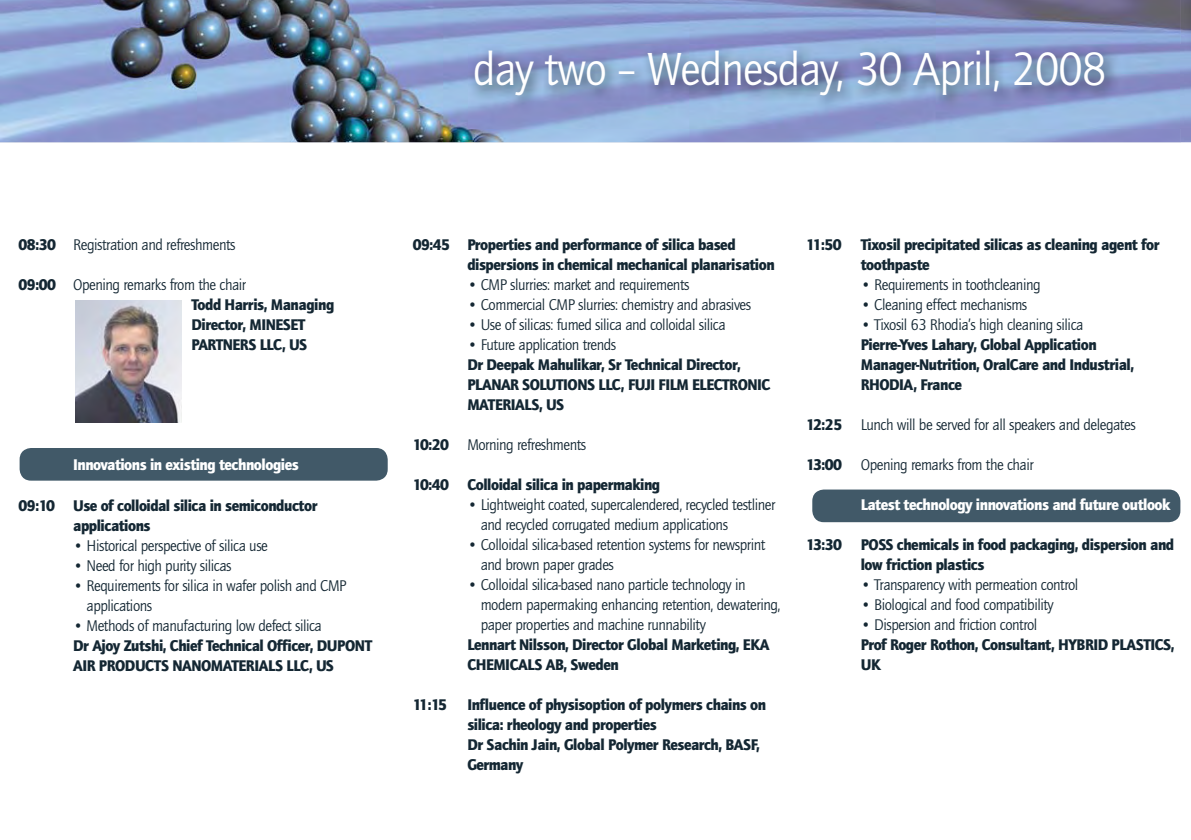
<style>
.page{position:relative;width:1191px;height:840px;background:#fff}
.page>*{position:absolute;margin:0;border:0;box-sizing:border-box;transform-origin:0 0}
.t1{font:48px "ITC Quay Sans";letter-spacing:-.02em;color:#fff;scale:.95 1}
.t2{font:16px/20px "ITC Quay Sans";letter-spacing:-.03em;color:#142733;scale:.95 1}
.t3{font:900 16px/20px "Quay Sans ITC";letter-spacing:-.03em;color:#142733;scale:.95 1}
.t4{font:900 16px "Quay Sans ITC";letter-spacing:-.03em;color:#fff;scale:.95 1}
.s1{font-family:"Quay Sans ITC";font-weight:900}
</style>
<div class="page">
<img style="left:0;top:0;width:1180px;height:142px">
<img style="left:1180px;top:0;width:11px;height:143px">
<img style="left:469px;top:44px;width:722px;height:85px">
<img style="left:76px;top:300px;width:106px;height:122px">
<div style="left:812px;top:489px;width:368px;height:33px;background:#415968;border-radius:12px"></div>
<div style="left:20px;top:448px;width:368px;height:32px;background:#415968;border-radius:12px"></div>
<h1 class="t1" style="left:473px;top:49px;width:668px">day two – Wednesday, 30 April, 2008</h1>
<p class="t2" style="left:19px;top:236px;width:230px"><span class="s1">08:30</span> Registration and refreshments</p>
<p class="t2" style="left:19px;top:276px;width:241px"><span class="s1">09:00</span> Opening remarks from the chair</p>
<p class="t3" style="left:192px;top:296px;width:152px">Todd Harris, Managing<br>Director, MINESET<br>PARTNERS LLC, US</p>
<p class="t4" style="left:73px;top:458px;width:239px">Innovations in existing technologies</p>
<p class="t3" style="left:73px;top:496px;width:259px;text-indent:-55px">09:10 Use of colloidal silica in semiconductor applications</p>
<p class="t2" style="left:73px;top:536px;width:207px">• Historical perspective of silica use</p>
<p class="t2" style="left:73px;top:556px;width:168px">• Need for high purity silicas</p>
<p class="t2" style="left:87px;top:576px;width:275px;text-indent:-13px">• Requirements for silica in wafer polish and CMP applications</p>
<p class="t2" style="left:73px;top:616px;width:263px">• Methods of manufacturing low defect silica</p>
<p class="t3" style="left:73px;top:636px;width:316px">Dr Ajoy Zutshi, Chief Technical Officer, DUPONT<br>AIR PRODUCTS NANOMATERIALS LLC, US</p>
<p class="t3" style="left:467px;top:235px;width:325px;text-indent:-55px">09:45 Properties and performance of silica based dispersions in chemical mechanical planarisation</p>
<p class="t2" style="left:467px;top:275px;width:235px">• CMP slurries: market and requirements</p>
<p class="t2" style="left:467px;top:295px;width:300px">• Commercial CMP slurries: chemistry and abrasives</p>
<p class="t2" style="left:467px;top:315px;width:273px">• Use of silicas: fumed silica and colloidal silica</p>
<p class="t2" style="left:467px;top:335px;width:158px">• Future application trends</p>
<p class="t3" style="left:467px;top:355px;width:320px">Dr Deepak Mahulikar, Sr Technical Director,<br>PLANAR SOLUTIONS LLC, FUJI FILM ELECTRONIC<br>MATERIALS, US</p>
<p class="t2" style="left:413px;top:435px;width:184px"><span class="s1">10:20</span> Morning refreshments</p>
<p class="t3" style="left:413px;top:475px;width:262px">10:40 Colloidal silica in papermaking</p>
<p class="t2" style="left:481px;top:495px;width:312px;text-indent:-13px">• Lightweight coated, supercalendered, recycled testliner and recycled corrugated medium applications</p>
<p class="t2" style="left:481px;top:535px;width:301px;text-indent:-13px">• Colloidal silica-based retention systems for newsprint and brown paper grades</p>
<p class="t2" style="left:481px;top:575px;width:317px;text-indent:-13px">• Colloidal silica-based nano particle technology in modern papermaking enhancing retention, dewatering, paper properties and machine runnability</p>
<p class="t3" style="left:467px;top:635px;width:319px">Lennart Nilsson, Director Global Marketing, EKA<br>CHEMICALS AB, Sweden</p>
<p class="t3" style="left:413px;top:695px;width:38px">11:15</p>
<p class="t3" style="left:467px;top:695px;width:316px">Influence of physisoption of polymers chains on silica: rheology and properties<br>Dr Sachin Jain, Global Polymer Research, BASF, Germany</p>
<p class="t3" style="left:860px;top:235px;width:316px;text-indent:-55px">11:50 Tixosil precipitated silicas as cleaning agent for toothpaste</p>
<p class="t2" style="left:860px;top:275px;width:191px">• Requirements in toothcleaning</p>
<p class="t2" style="left:860px;top:295px;width:177px">• Cleaning effect mechanisms</p>
<p class="t2" style="left:860px;top:315px;width:236px">• Tixosil 63 Rhodia’s high cleaning silica</p>
<p class="t3" style="left:860px;top:335px;width:289px">Pierre-Yves Lahary, Global Application<br>Manager-Nutrition, OralCare and Industrial,<br>RHODIA, France</p>
<p class="t2" style="left:806px;top:415px;width:348px"><span class="s1">12:25</span> Lunch will be served for all speakers and delegates</p>
<p class="t2" style="left:806px;top:455px;width:241px"><span class="s1">13:00</span> Opening remarks from the chair</p>
<p class="t4" style="left:860px;top:498px;width:328px">Latest technology innovations and future outlook</p>
<p class="t3" style="left:860px;top:535px;width:331px;text-indent:-55px">13:30 POSS chemicals in food packaging, dispersion and low friction plastics</p>
<p class="t2" style="left:860px;top:575px;width:230px">• Transparency with permeation control</p>
<p class="t2" style="left:860px;top:595px;width:205px">• Biological and food compatibility</p>
<p class="t2" style="left:860px;top:615px;width:187px">• Dispersion and friction control</p>
<p class="t3" style="left:860px;top:635px;width:332px">Prof Roger Rothon, Consultant, HYBRID PLASTICS,<br>UK</p>
</div>
